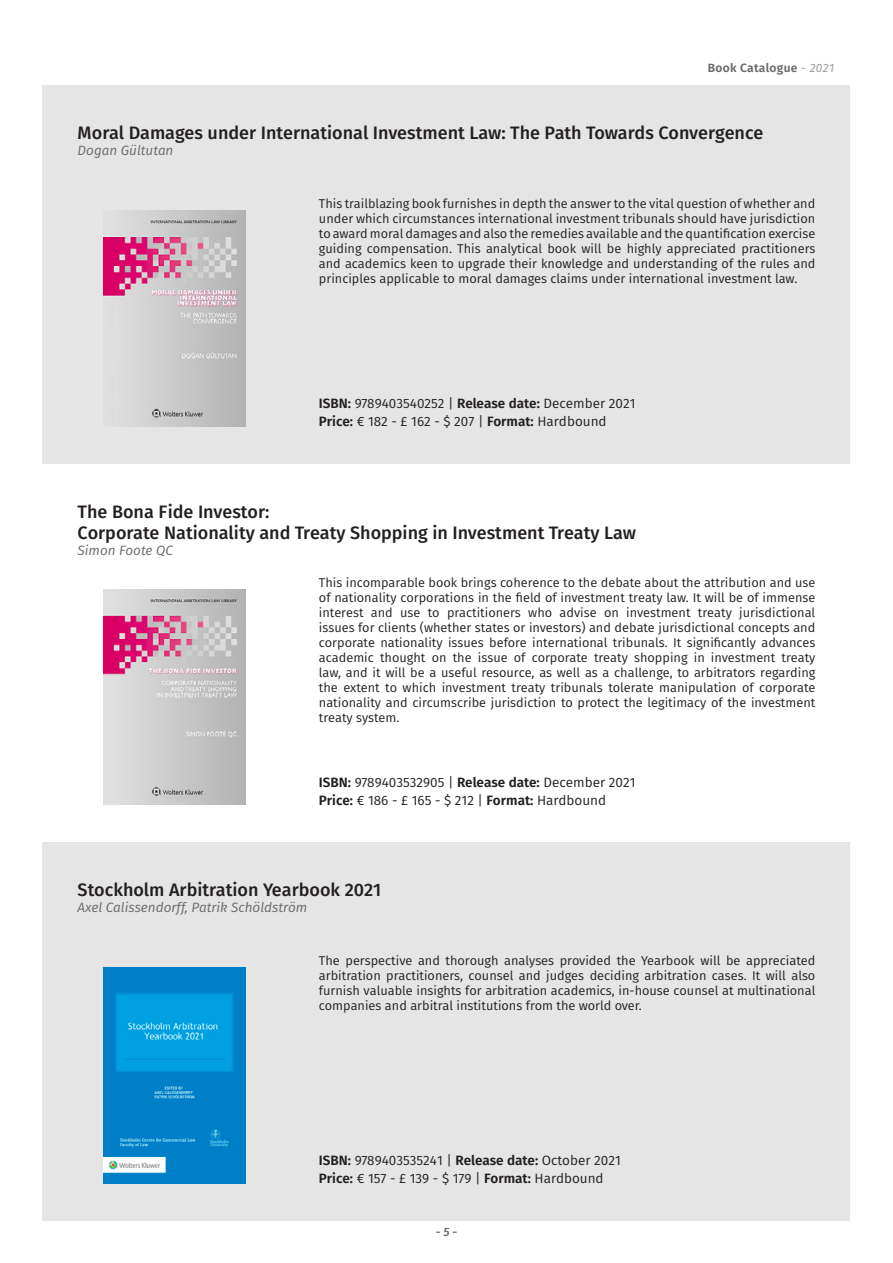
<style>
.page{position:relative;width:893px;height:1263px;background:#fff}
.page>*{position:absolute;margin:0;border:0;box-sizing:border-box;transform-origin:0 0}
._001-Book-Title{font:500 18px/21.6px "Fira Sans";color:#231f20}
.t1{font:13.5px "Fira Sans";color:#231f20}
._001-Author-Name{font:italic 13.5px "Fira Sans";color:#69696c}
.t2{font:12.75px/15px "Fira Sans";color:#231f20;text-align:justify}
.t3{font:600 12px "Fira Sans";letter-spacing:.025em;color:#69696c}
.t4{font:italic 500 12px "Fira Sans";color:#69696c}
.s1{font-weight:400;font-style:italic;color:#939598}
.s2{font-weight:600}
</style>
<div class="page">
<div style="left:43px;top:85px;width:807px;height:378px;background:#e5e5e5"></div>
<div style="left:43px;top:842px;width:807px;height:378px;background:#e5e5e5"></div>
<img style="left:104px;top:211px;width:142px;height:215px">
<img style="left:104px;top:589px;width:142px;height:216px">
<img style="left:104px;top:968px;width:142px;height:215px">
<p class="t3" style="left:708px;top:58px;width:128px">Book Catalogue <span class="s1">- 2021</span></p>
<p class="_001-Book-Title" style="left:78px;top:121px;width:687px">Moral Damages under International Investment Law: The Path Towards Convergence</p>
<p class="_001-Author-Name" style="left:78px;top:141px;width:97px">Dogan Gültutan</p>
<p class="t2" style="left:319px;top:196px;width:498px">This trailblazing book furnishes in depth the answer to the vital question of whether and under which circumstances international investment tribunals should have jurisdiction to award moral damages and also the remedies available and the quantification exercise guiding compensation. This analytical book will be highly appreciated practitioners and academics keen to upgrade their knowledge and understanding of the rules and principles applicable to moral damages claims under international investment law.</p>
<p class="t1" style="left:319px;top:394px;width:318px"><span class="s2">ISBN:</span> 9789403540252 | <span class="s2">Release date:</span> December 2021</p>
<p class="t1" style="left:319px;top:412px;width:289px"><span class="s2">Price:</span> € 182 - £ 162 - $ 207 | <span class="s2">Format:</span> Hardbound</p>
<p class="_001-Book-Title" style="left:78px;top:500px;width:560px">The Bona Fide Investor:<br>Corporate Nationality and Treaty Shopping in Investment Treaty Law</p>
<p class="_001-Author-Name" style="left:78px;top:541px;width:97px">Simon Foote QC</p>
<p class="t2" style="left:319px;top:574px;width:498px">This incomparable book brings coherence to the debate about the attribution and use of nationality corporations in the field of investment treaty law. It will be of immense interest and use to practitioners who advise on investment treaty jurisdictional issues for clients (whether states or investors) and debate jurisdictional concepts and corporate nationality issues before international tribunals. It significantly advances academic thought on the issue of corporate treaty shopping in investment treaty law, and it will be a useful resource, as well as a challenge, to arbitrators regarding the extent to which investment treaty tribunals tolerate manipulation of corporate nationality and circumscribe jurisdiction to protect the legitimacy of the investment treaty system.</p>
<p class="t1" style="left:319px;top:772px;width:318px"><span class="s2">ISBN:</span> 9789403532905 | <span class="s2">Release date:</span> December 2021</p>
<p class="t1" style="left:319px;top:790px;width:289px"><span class="s2">Price:</span> € 186 - £ 165 - $ 212 | <span class="s2">Format:</span> Hardbound</p>
<p class="_001-Book-Title" style="left:78px;top:878px;width:305px">Stockholm Arbitration Yearbook 2021</p>
<p class="_001-Author-Name" style="left:78px;top:897px;width:231px">Axel Calissendorff, Patrik Schöldström</p>
<p class="t2" style="left:319px;top:953px;width:498px">The perspective and thorough analyses provided the Yearbook will be appreciated arbitration practitioners, counsel and judges deciding arbitration cases. It will also furnish valuable insights for arbitration academics, in-house counsel at multinational companies and arbitral institutions from the world over.</p>
<p class="t1" style="left:319px;top:1150px;width:303px"><span class="s2">ISBN:</span> 9789403535241 | <span class="s2">Release date:</span> October 2021</p>
<p class="t1" style="left:319px;top:1168px;width:286px"><span class="s2">Price:</span> € 157 - £ 139 - $ 179 | <span class="s2">Format:</span> Hardbound</p>
<p class="t4" style="left:436px;top:1222px;width:23px">- 5 -</p>
</div>
